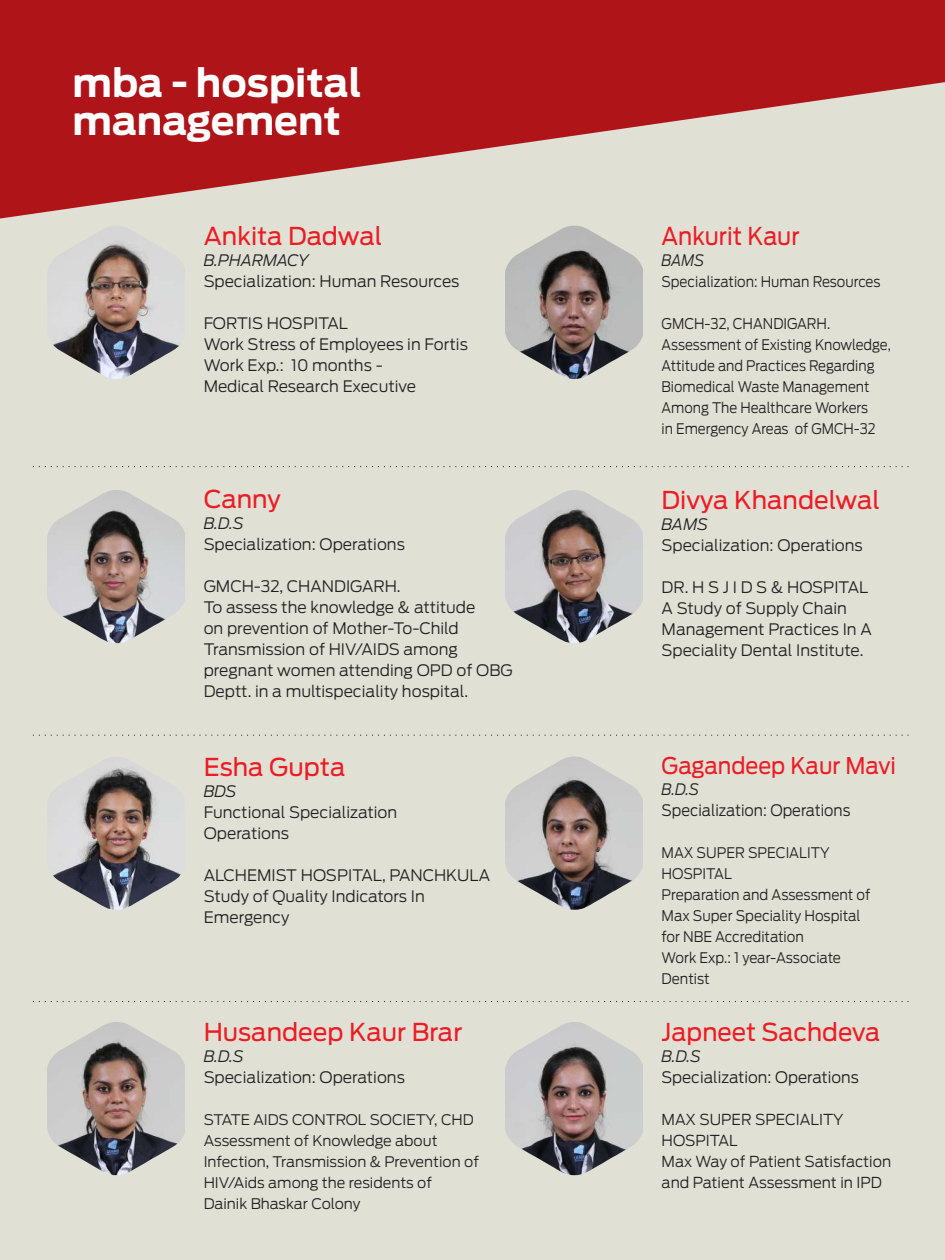
<style>
.page{position:relative;width:945px;height:1260px;background:#af1419}
.page>*{position:absolute;margin:0;border:0;box-sizing:border-box;transform-origin:0 0}
.t1{font:700 38.5px/38.5px "Antenna";color:#fff}
.t2{font:24.5px "Antenna";color:#ed1c24}
.t3{font:24.5px "Antenna";color:#ed1c24;scale:.92 1}
.t4{font:22.93px "Antenna";color:#ed1c24;scale:.94 1}
.t5{font:300 15.75px/21px "Antenna";color:#231f20}
.t6{font:italic 300 15.75px "Antenna";color:#231f20}
.t7{font:300 15.75px "Antenna";color:#231f20;scale:.94 1}
.t8{font:italic 300 15.75px "Antenna";color:#231f20;scale:.94 1}
.t9{font:italic 300 15.75px "Antenna";color:#231f20;scale:.92 1}
.t10{font:300 15.05px/21px "Antenna";color:#231f20}
.t11{font:300 14.7px "Antenna";color:#231f20;scale:.92 1}
.t12{font:300 14.53px/21px "Antenna";color:#231f20;scale:.92 1}
.t13{font:300 14.53px/21px "Antenna";color:#231f20}
.t14{font:300 14.53px/21px "Antenna";color:#231f20;scale:.94 1}
</style>
<div class="page">
<div style="left:0;top:82px;width:945px;height:1178px;background:#e1e0d5"></div>
<svg style="left:33px;top:466px;width:879px;height:1px"></svg>
<svg style="left:33px;top:735px;width:879px;height:1px"></svg>
<svg style="left:33px;top:1001px;width:879px;height:1px"></svg>
<img style="left:506px;top:1022px;width:137px;height:153px">
<img style="left:48px;top:226px;width:137px;height:153px">
<img style="left:506px;top:226px;width:137px;height:153px">
<img style="left:506px;top:490px;width:137px;height:153px">
<img style="left:48px;top:490px;width:137px;height:153px">
<img style="left:48px;top:757px;width:137px;height:153px">
<img style="left:506px;top:757px;width:137px;height:153px">
<img style="left:48px;top:1022px;width:137px;height:153px">
<h1 class="t1" style="left:72px;top:66px;width:291px">mba - hospital management</h1>
<h2 class="t2" style="left:204px;top:225px;width:180px">Ankita Dadwal</h2>
<p class="t6" style="left:204px;top:253px;width:107px">B.PHARMACY</p>
<p class="t5" style="left:204px;top:271px;width:257px">Specialization: Human Resources</p>
<p class="t5" style="left:204px;top:313px;width:266px">FORTIS HOSPITAL<br>Work Stress of Employees in Fortis<br>Work Exp.: 10 months -<br>Medical Research Executive</p>
<h2 class="t2" style="left:204px;top:489px;width:79px">Canny</h2>
<p class="t6" style="left:204px;top:517px;width:42px">B.D.S</p>
<p class="t5" style="left:204px;top:535px;width:203px">Specialization: Operations</p>
<p class="t5" style="left:204px;top:577px;width:310px">GMCH-32, CHANDIGARH.<br>To assess the knowledge &amp; attitude<br>on prevention of Mother-To-Child<br>Transmission of HIV/AIDS among pregnant women attending OPD of OBG<br>Deptt. in a multispeciality hospital.</p>
<h2 class="t2" style="left:204px;top:756px;width:143px">Esha Gupta</h2>
<p class="t6" style="left:204px;top:784px;width:34px">BDS</p>
<p class="t5" style="left:204px;top:823px;width:87px">Operations</p>
<p class="t5" style="left:204px;top:865px;width:288px">ALCHEMIST HOSPITAL, PANCHKULA<br>Study of Quality Indicators In<br>Emergency</p>
<p class="t5" style="left:204px;top:802px;width:195px">Functional Specialization</p>
<h2 class="t2" style="left:204px;top:1021px;width:260px">Husandeep Kaur Brar</h2>
<p class="t6" style="left:204px;top:1049px;width:42px">B.D.S</p>
<p class="t5" style="left:204px;top:1068px;width:203px">Specialization: Operations</p>
<p class="t13" style="left:204px;top:1110px;width:277px">STATE AIDS CONTROL SOCIETY, CHD<br>Assessment of Knowledge about<br>Infection, Transmission &amp; Prevention of<br>HIV/Aids among the residents of<br>Dainik Bhaskar Colony</p>
<h2 class="t3" style="left:662px;top:225px;width:152px">Ankurit Kaur</h2>
<p class="t9" style="left:662px;top:253px;width:48px">BAMS</p>
<p class="t11" style="left:662px;top:275px;width:240px">Specialization: Human Resources</p>
<p class="t11" style="left:662px;top:317px;width:185px">GMCH-32, CHANDIGARH.</p>
<p class="t12" style="left:662px;top:335px;width:251px">Assessment of Existing Knowledge,<br>Attitude and Practices Regarding<br>Biomedical Waste Management<br>Among The Healthcare Workers<br>in Emergency Areas of GMCH-32</p>
<h2 class="t2" style="left:662px;top:489px;width:220px">Divya Khandelwal</h2>
<p class="t6" style="left:662px;top:517px;width:48px">BAMS</p>
<p class="t5" style="left:662px;top:536px;width:203px">Specialization: Operations</p>
<p class="t5" style="left:662px;top:578px;width:212px">DR. H S J I D S &amp; HOSPITAL<br>A Study of Supply Chain<br>Management Practices In A<br>Speciality Dental Institute.</p>
<h3 class="t4" style="left:662px;top:756px;width:251px">Gagandeep Kaur Mavi</h3>
<p class="t8" style="left:662px;top:783px;width:42px">B.D.S</p>
<p class="t7" style="left:662px;top:804px;width:202px">Specialization: Operations</p>
<p class="t14" style="left:662px;top:843px;width:224px">MAX SUPER SPECIALITY<br>HOSPITAL<br>Preparation and Assessment of<br>Max Super Speciality Hospital for NBE Accreditation<br>Work Exp.: 1 year-Associate<br>Dentist</p>
<h2 class="t2" style="left:662px;top:1021px;width:220px">Japneet Sachdeva</h2>
<p class="t6" style="left:662px;top:1049px;width:41px">B.D.S</p>
<p class="t5" style="left:662px;top:1068px;width:199px">Specialization: Operations</p>
<p class="t10" style="left:662px;top:1110px;width:231px">MAX SUPER SPECIALITY<br>HOSPITAL<br>Max Way of Patient Satisfaction and Patient Assessment in IPD</p>
</div>
